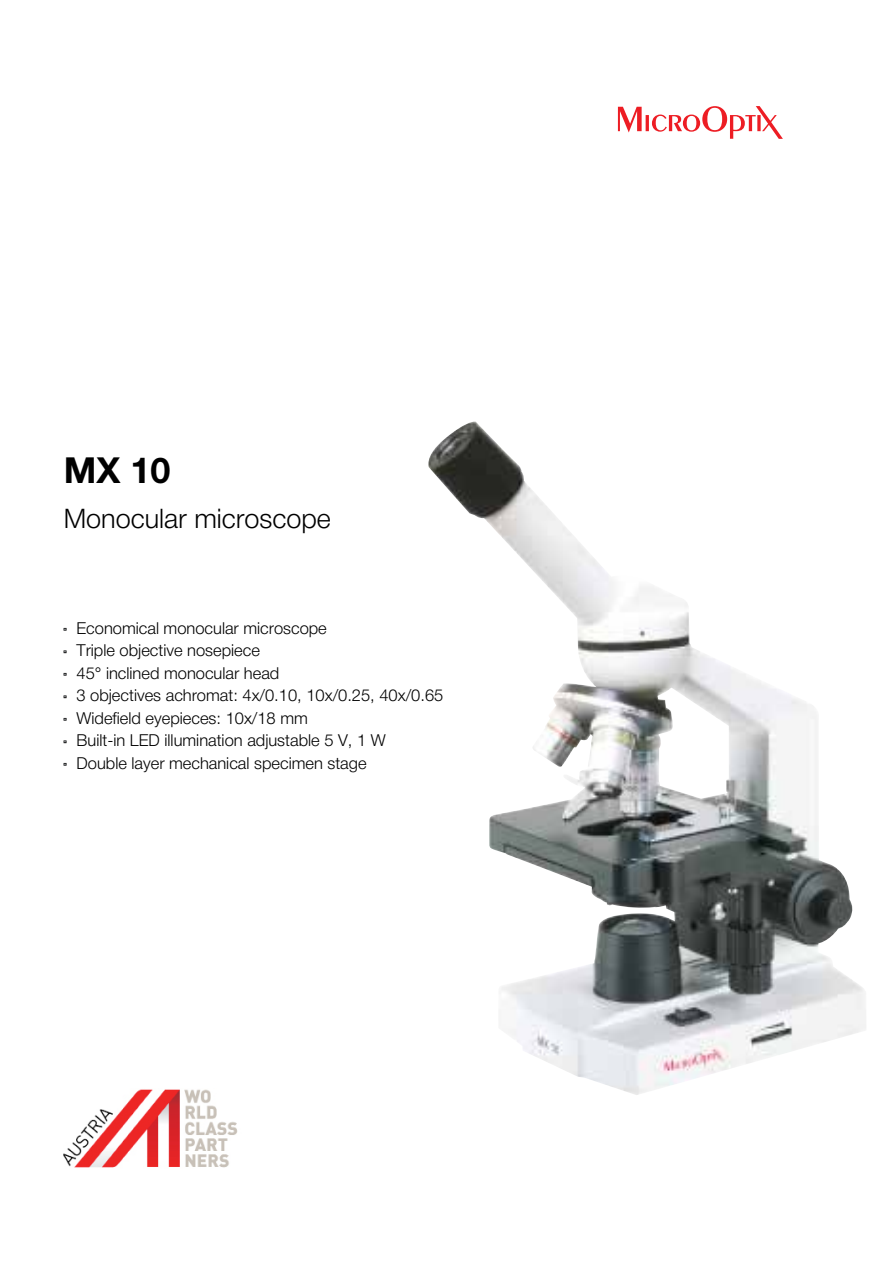
<style>
.page{position:relative;width:893px;height:1263px;background:#fff}
.page>*{position:absolute;margin:0;border:0;box-sizing:border-box;transform-origin:0 0}
.t1{font:700 36px "Helvetica Neue LTCYR";color:#000}
.t2{font:300 27px "Helvetica Neue LTCYR";color:#000}
.t3{font:300 16.5px "Helvetica Neue LTCYR";color:#000}
.s1{font-weight:500;color:#808285}
</style>
<div class="page">
<img style="left:428px;top:421px;width:438px;height:674px">
<img style="left:64px;top:1089px;width:174px;height:79px">
<svg style="left:618px;top:106px;width:165px;height:33px"></svg>
<h1 class="t1" style="left:64px;top:451px;width:108px">MX 10</h1>
<h2 class="t2" style="left:64px;top:503px;width:269px">Monocular microscope</h2>
<p class="t3" style="left:64px;top:619px;width:265px"><span class="s1">-</span> Economical monocular microscope</p>
<p class="t3" style="left:64px;top:641px;width:198px"><span class="s1">-</span> Triple objective nosepiece</p>
<p class="t3" style="left:64px;top:664px;width:217px"><span class="s1">-</span> 45° inclined monocular head</p>
<p class="t3" style="left:64px;top:686px;width:381px"><span class="s1">-</span> 3 objectives achromat: 4x/0.10, 10x/0.25, 40x/0.65</p>
<p class="t3" style="left:64px;top:709px;width:246px"><span class="s1">-</span> Widefield eyepieces: 10x/18 mm</p>
<p class="t3" style="left:64px;top:731px;width:323px"><span class="s1">-</span> Built-in LED illumination adjustable 5 V, 1 W</p>
<p class="t3" style="left:64px;top:754px;width:304px"><span class="s1">-</span> Double layer mechanical specimen stage</p>
</div>
